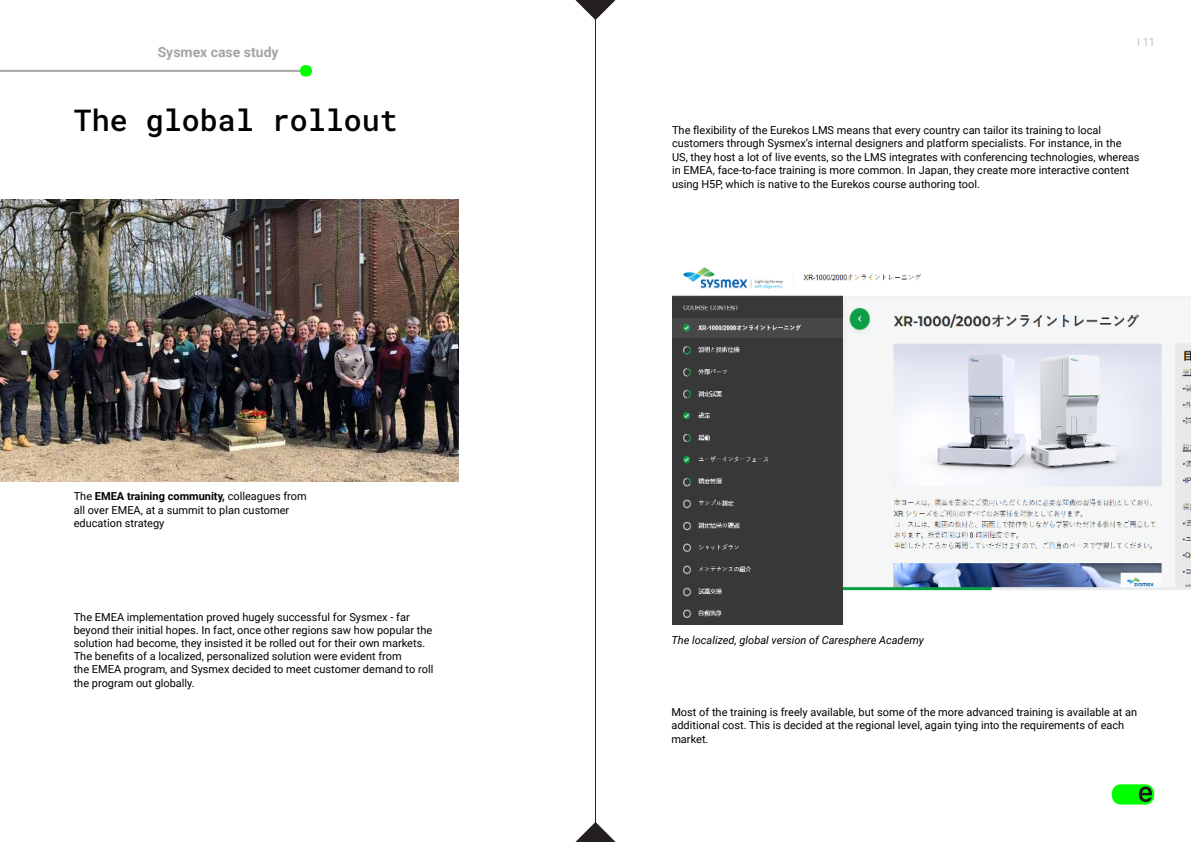
<style>
.page{position:relative;width:1191px;height:842px;background:#fff}
.page>*{position:absolute;margin:0;border:0;box-sizing:border-box;transform-origin:0 0}
.t1{font:30px "Roboto Mono";color:#000}
.t2{font:700 14px "Roboto";color:#a5a5a5}
.t3{font:11px/13.2px "Roboto";color:#000}
.t4{font:italic 11px "Roboto";color:#000}
.t5{font:300 11px "Roboto";color:#a5a5a5}
.s1{font-weight:700}
</style>
<div class="page">
<img style="left:672px;top:267px;width:519px;height:357px">
<svg style="left:1111px;top:784px;width:43px;height:20px"></svg>
<img style="left:0;top:200px;width:458px;height:282px">
<hr style="left:0;top:70px;width:312px;height:2px;background:#a5a5a5">
<svg style="left:300px;top:65px;width:12px;height:12px"></svg>
<svg style="left:575px;top:0;width:40px;height:20px"></svg>
<svg style="left:575px;top:822px;width:40px;height:20px"></svg>
<hr style="left:595px;top:0;width:1px;height:842px;background:#241f21">
<p class="t2" style="left:158px;top:44px;width:122px">Sysmex case study</p>
<h1 class="t1" style="left:74px;top:99px;width:326px">The global rollout</h1>
<p class="t3" style="left:74px;top:490px;width:234px">The <span class="s1">EMEA training community,</span> colleagues from all over EMEA, at a summit to plan customer education strategy</p>
<p class="t3" style="left:74px;top:610px;width:361px">The EMEA implementation proved hugely successful for Sysmex - far beyond their initial hopes. In fact, once other regions saw how popular the solution had become, they insisted it be rolled out for their own markets.<br>The benefits of a localized, personalized solution were evident from<br>the EMEA program, and Sysmex decided to meet customer demand to roll the program out globally.</p>
<p class="t5" style="left:1137px;top:36px;width:19px">I 11</p>
<p class="t3" style="left:672px;top:124px;width:469px">The flexibility of the Eurekos LMS means that every country can tailor its training to local customers through Sysmex’s internal designers and platform specialists. For instance, in the US, they host a lot of live events, so the LMS integrates with conferencing technologies, whereas in EMEA, face-to-face training is more common. In Japan, they create more interactive content</p>
<p class="t3" style="left:672px;top:178px;width:309px">using H5P, which is native to the Eurekos course authoring tool.</p>
<p class="t4" style="left:671px;top:634px;width:254px">The localized, global version of Caresphere Academy</p>
<p class="t3" style="left:671px;top:706px;width:467px">Most of the training is freely available, but some of the more advanced training is available at an additional cost. This is decided at the regional level, again tying into the requirements of each market.</p>
</div>
